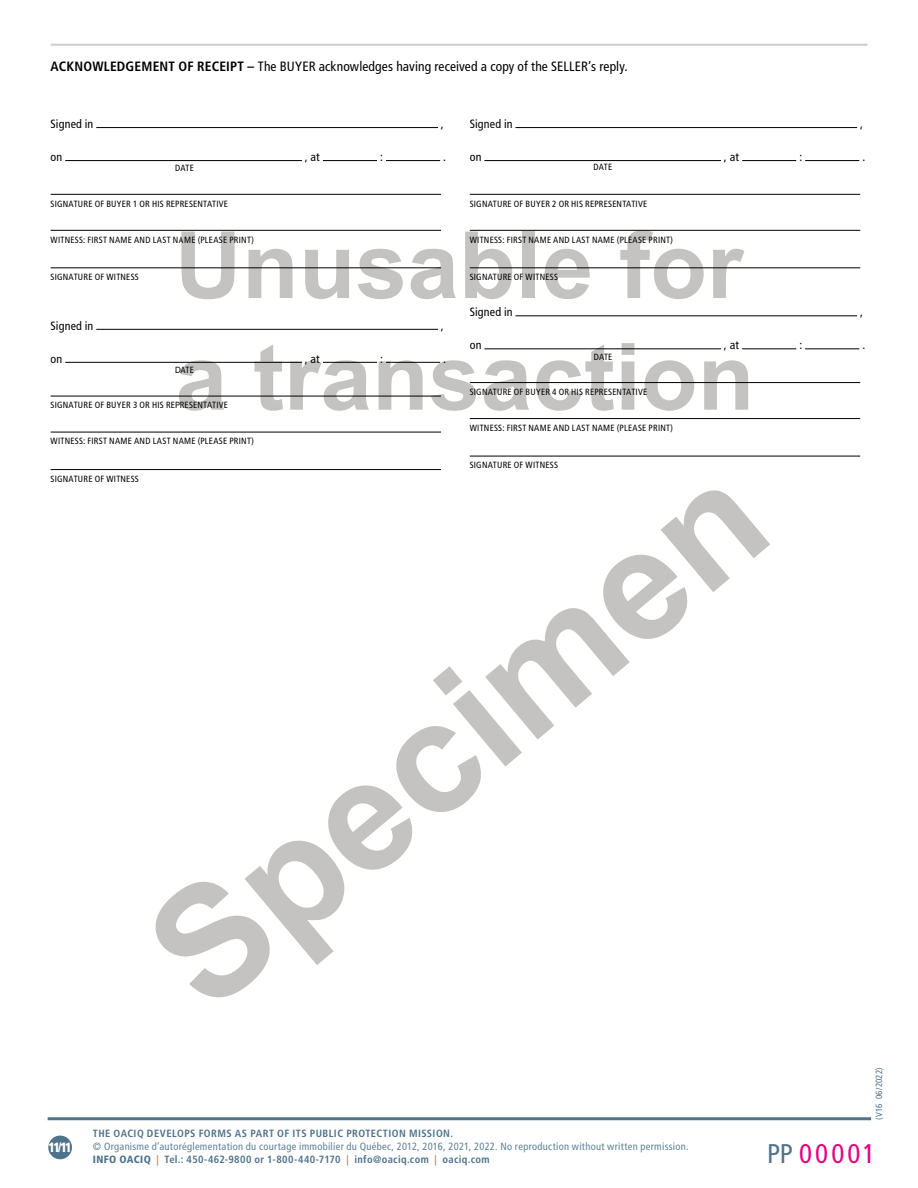
<style>
.page{position:relative;width:918px;height:1188px;background:#fff}
.page>*{position:absolute;margin:0;border:0;box-sizing:border-box;transform-origin:0 0}
.t1{font:condensed 27px "Frutiger LT Std";letter-spacing:.115em;color:#e6007e}
.t2{font:condensed 13.5px "Frutiger LT Std";letter-spacing:.01em;color:#000}
.t3{font:900 condensed 13.5px "Frutiger LT Std";color:#fff}
.t4{font:condensed 12px "Frutiger LT Std";letter-spacing:.01em;color:#000}
.t5{font:condensed 10.5px/12.6px "Frutiger LT Std";letter-spacing:.025em;color:#5f8196}
.t6{font:700 condensed 10.5px "Frutiger LT Std";letter-spacing:.04em;color:#4e738a}
.t7{font:condensed 9px "Frutiger LT Std";letter-spacing:.025em;color:#000}
.t8{font:condensed 9px "Frutiger LT Std";letter-spacing:.02em;color:#4e738a}
.s1{font-weight:700}
.s2{font-weight:900;color:#4e738a}
.s3{font-weight:700;color:#ee7623}
.s4{font-weight:700;color:#4e738a}
.s5{color:#4e738a}
</style>
<div class="page">
<div style="left:48px;top:1136px;width:24px;height:23px;background:#4e738a;border-radius:50%"></div>
<hr style="left:48px;top:1117px;width:823px;height:3px;background:#4e738a">
<hr style="left:51px;top:44px;width:816px;height:2px;background:#d0d0d0">
<hr style="left:96px;top:127px;width:342px;height:1px;background:#000">
<hr style="left:65px;top:160px;width:237px;height:1px;background:#000">
<hr style="left:323px;top:160px;width:54px;height:1px;background:#000">
<hr style="left:386px;top:160px;width:54px;height:1px;background:#000">
<hr style="left:51px;top:194px;width:390px;height:1px;background:#000">
<hr style="left:51px;top:230px;width:390px;height:1px;background:#000">
<hr style="left:51px;top:268px;width:390px;height:1px;background:#000">
<hr style="left:96px;top:329px;width:342px;height:1px;background:#000">
<hr style="left:65px;top:362px;width:237px;height:1px;background:#000">
<hr style="left:323px;top:362px;width:54px;height:1px;background:#000">
<hr style="left:386px;top:362px;width:54px;height:1px;background:#000">
<hr style="left:51px;top:396px;width:390px;height:1px;background:#000">
<hr style="left:51px;top:432px;width:390px;height:1px;background:#000">
<hr style="left:51px;top:469px;width:390px;height:1px;background:#000">
<hr style="left:515px;top:127px;width:342px;height:1px;background:#000">
<hr style="left:484px;top:160px;width:237px;height:1px;background:#000">
<hr style="left:742px;top:160px;width:54px;height:1px;background:#000">
<hr style="left:805px;top:160px;width:54px;height:1px;background:#000">
<hr style="left:470px;top:194px;width:390px;height:1px;background:#000">
<hr style="left:470px;top:230px;width:390px;height:1px;background:#000">
<hr style="left:470px;top:268px;width:390px;height:1px;background:#000">
<hr style="left:515px;top:316px;width:342px;height:1px;background:#000">
<hr style="left:484px;top:349px;width:237px;height:1px;background:#000">
<hr style="left:742px;top:349px;width:54px;height:1px;background:#000">
<hr style="left:805px;top:349px;width:54px;height:1px;background:#000">
<hr style="left:470px;top:382px;width:390px;height:1px;background:#000">
<hr style="left:470px;top:418px;width:390px;height:1px;background:#000">
<hr style="left:470px;top:456px;width:390px;height:1px;background:#000">
<svg style="left:155px;top:490px;width:615px;height:507px"></svg>
<svg style="left:181px;top:231px;width:54px;height:68px"></svg>
<svg style="left:249px;top:249px;width:44px;height:49px"></svg>
<svg style="left:305px;top:250px;width:44px;height:49px"></svg>
<svg style="left:358px;top:249px;width:45px;height:50px"></svg>
<svg style="left:411px;top:249px;width:45px;height:50px"></svg>
<svg style="left:465px;top:231px;width:47px;height:68px"></svg>
<div style="left:523px;top:231px;width:12px;height:67px;background:#c4c3c2"></div>
<svg style="left:545px;top:249px;width:45px;height:50px"></svg>
<svg style="left:620px;top:230px;width:84px;height:69px"></svg>
<svg style="left:713px;top:249px;width:31px;height:49px"></svg>
<svg style="left:179px;top:360px;width:45px;height:51px"></svg>
<svg style="left:255px;top:344px;width:28px;height:67px"></svg>
<svg style="left:290px;top:360px;width:79px;height:51px"></svg>
<svg style="left:379px;top:360px;width:44px;height:50px"></svg>
<svg style="left:431px;top:360px;width:45px;height:51px"></svg>
<svg style="left:484px;top:360px;width:45px;height:51px"></svg>
<svg style="left:536px;top:344px;width:78px;height:67px"></svg>
<svg style="left:622px;top:343px;width:12px;height:67px"></svg>
<svg style="left:645px;top:360px;width:49px;height:51px"></svg>
<svg style="left:704px;top:360px;width:44px;height:50px"></svg>
<h2 class="t2" style="left:51px;top:58px;width:579px"><span class="s1">ACKNOWLEDGEMENT OF RECEIPT –</span> The BUYER acknowledges having received a copy of the SELLER’s reply.</h2>
<h3 class="t4" style="left:51px;top:117px;width:44px">Signed in</h3>
<h3 class="t4" style="left:441px;top:117px;width:4px">,</h3>
<h3 class="t4" style="left:51px;top:150px;width:13px">on</h3>
<h3 class="t4" style="left:305px;top:150px;width:16px">, at</h3>
<h3 class="t4" style="left:380px;top:150px;width:4px">:</h3>
<h3 class="t4" style="left:443px;top:150px;width:4px">.</h3>
<p class="t7" style="left:51px;top:198px;width:179px">SIGNATURE OF BUYER 1 OR HIS REPRESENTATIVE</p>
<p class="t7" style="left:51px;top:234px;width:205px">WITNESS: FIRST NAME AND LAST NAME (PLEASE PRINT)</p>
<p class="t7" style="left:51px;top:272px;width:90px">SIGNATURE OF WITNESS</p>
<p class="t7" style="left:175px;top:163px;width:20px">DATE</p>
<h3 class="t4" style="left:51px;top:318px;width:44px">Signed in</h3>
<h3 class="t4" style="left:441px;top:318px;width:4px">,</h3>
<h3 class="t4" style="left:51px;top:351px;width:13px">on</h3>
<h3 class="t4" style="left:305px;top:351px;width:16px">, at</h3>
<h3 class="t4" style="left:380px;top:351px;width:4px">:</h3>
<h3 class="t4" style="left:443px;top:351px;width:4px">.</h3>
<p class="t7" style="left:51px;top:400px;width:179px">SIGNATURE OF BUYER 3 OR HIS REPRESENTATIVE</p>
<p class="t7" style="left:51px;top:436px;width:205px">WITNESS: FIRST NAME AND LAST NAME (PLEASE PRINT)</p>
<p class="t7" style="left:51px;top:473px;width:90px">SIGNATURE OF WITNESS</p>
<p class="t7" style="left:175px;top:365px;width:20px">DATE</p>
<h3 class="t4" style="left:470px;top:117px;width:44px">Signed in</h3>
<h3 class="t4" style="left:860px;top:117px;width:4px">,</h3>
<h3 class="t4" style="left:470px;top:150px;width:13px">on</h3>
<h3 class="t4" style="left:724px;top:150px;width:16px">, at</h3>
<h3 class="t4" style="left:799px;top:150px;width:4px">:</h3>
<h3 class="t4" style="left:863px;top:150px;width:4px">.</h3>
<p class="t7" style="left:470px;top:198px;width:179px">SIGNATURE OF BUYER 2 OR HIS REPRESENTATIVE</p>
<p class="t7" style="left:470px;top:234px;width:205px">WITNESS: FIRST NAME AND LAST NAME (PLEASE PRINT)</p>
<p class="t7" style="left:470px;top:272px;width:90px">SIGNATURE OF WITNESS</p>
<h3 class="t4" style="left:470px;top:305px;width:44px">Signed in</h3>
<h3 class="t4" style="left:860px;top:305px;width:4px">,</h3>
<h3 class="t4" style="left:470px;top:338px;width:13px">on</h3>
<h3 class="t4" style="left:724px;top:338px;width:16px">, at</h3>
<h3 class="t4" style="left:799px;top:338px;width:4px">:</h3>
<h3 class="t4" style="left:863px;top:338px;width:4px">.</h3>
<p class="t7" style="left:470px;top:386px;width:179px">SIGNATURE OF BUYER 4 OR HIS REPRESENTATIVE</p>
<p class="t7" style="left:470px;top:422px;width:205px">WITNESS: FIRST NAME AND LAST NAME (PLEASE PRINT)</p>
<p class="t7" style="left:470px;top:460px;width:90px">SIGNATURE OF WITNESS</p>
<p class="t7" style="left:593px;top:162px;width:20px">DATE</p>
<p class="t7" style="left:594px;top:351px;width:20px">DATE</p>
<p class="t8" style="left:874px;top:1120px;width:55px;rotate:-90deg">(V16 06/2022)</p>
<p class="t6" style="left:93px;top:1128px;width:362px">THE OACIQ DEVELOPS FORMS AS PART OF ITS PUBLIC PROTECTION MISSION.</p>
<p class="t5" style="left:93px;top:1140px;width:597px">© Organisme d’autoréglementation du courtage immobilier du Québec, 2012, 2016, 2021, 2022. No reproduction without written permission.<br><span class="s2">INFO OACIQ</span> <span class="s3">|</span> <span class="s4">Tel.: 450-462-9800 or 1-800-440-7170</span> <span class="s3">|</span> <span class="s4">info@oaciq.com</span> <span class="s3">|</span> <span class="s4">oaciq.com</span></p>
<h2 class="t3" style="left:48px;top:1139px;width:25px">11/11</h2>
<h1 class="t1" style="left:767px;top:1137px;width:110px"><span class="s5">PP</span> 00001</h1>
</div>
